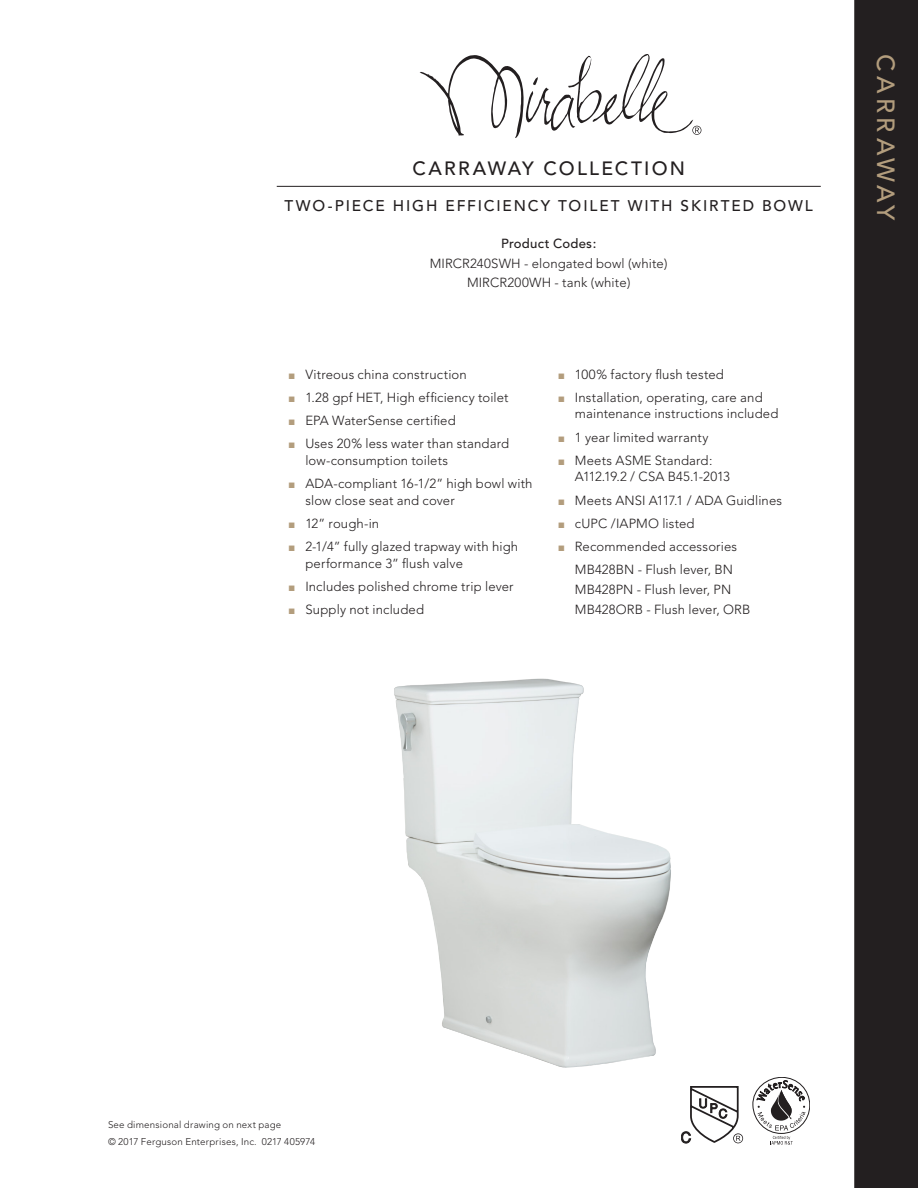
<style>
.page{position:relative;width:918px;height:1188px;background:#fff}
.page>*{position:absolute;margin:0;border:0;box-sizing:border-box;transform-origin:0 0}
.Collection_Name__bar{font:500 24.75px "Avenir";letter-spacing:.175em;color:#b39d7d}
.Collection_Name{font:500 19.2px "Avenir";letter-spacing:.115em;color:#231f20}
.Item{font:500 15.3px "Avenir";letter-spacing:.12em;color:#231f20}
.Text{font:300 13.2px/16.5px "Avenir";letter-spacing:.01em;color:#231f20}
.Top_Specs{font:300 13.2px/19.5px "Avenir";letter-spacing:.01em;color:#231f20;text-align:center}
.Text-2{font:300 13.2px "Avenir";letter-spacing:-.01em;color:#231f20}
.t1{font:300 9.75px/16.5px "Avenir";letter-spacing:.02em;color:#231f20}
.s1{font-weight:500}
.s2{color:#b39d7d}
</style>
<div class="page">
<div style="left:854px;top:0;width:64px;height:1188px;background:#231f20"></div>
<svg style="left:420px;top:54px;width:281px;height:84px"></svg>
<hr style="left:277px;top:186px;width:544px;height:1px;background:#231f20">
<svg style="left:753px;top:1077px;width:57px;height:68px"></svg>
<img style="left:394px;top:678px;width:277px;height:390px">
<svg style="left:681px;top:1086px;width:62px;height:57px"></svg>
<p class="Collection_Name" style="left:412px;top:157px;width:274px">CARRAWAY COLLECTION</p>
<p class="Item" style="left:285px;top:197px;width:530px">TWO-PIECE HIGH EFFICIENCY TOILET WITH SKIRTED BOWL</p>
<p class="Top_Specs" style="left:430px;top:234px;width:239px"><span class="s1">Product Codes:<br></span>MIRCR240SWH - elongated bowl (white)</p>
<p class="Top_Specs" style="left:467px;top:273px;width:165px">MIRCR200WH - tank (white)</p>
<p class="Text" style="left:289px;top:366px;width:179px"><span class="s2">■</span> Vitreous china construction</p>
<p class="Text" style="left:289px;top:389px;width:221px"><span class="s2">■</span> 1.28 gpf HET, High efficiency toilet</p>
<p class="Text" style="left:289px;top:412px;width:168px"><span class="s2">■</span> EPA WaterSense certified</p>
<p class="Text" style="left:305px;top:436px;width:205px;text-indent:-16px"><span class="s2">■</span> Uses 20% less water than standard low-consumption toilets</p>
<p class="Text" style="left:305px;top:475px;width:229px;text-indent:-16px"><span class="s2">■</span> ADA-compliant 16-1/2” high bowl with slow close seat and cover</p>
<p class="Text" style="left:289px;top:515px;width:92px"><span class="s2">■</span> 12” rough-in</p>
<p class="Text" style="left:305px;top:538px;width:214px;text-indent:-16px"><span class="s2">■</span> 2-1/4” fully glazed trapway with high performance 3” flush valve</p>
<p class="Text" style="left:289px;top:578px;width:226px"><span class="s2">■</span> Includes polished chrome trip lever</p>
<p class="Text" style="left:289px;top:601px;width:137px"><span class="s2">■</span> Supply not included</p>
<p class="Text" style="left:558px;top:366px;width:167px"><span class="s2">■</span> 100% factory flush tested</p>
<p class="Text" style="left:575px;top:389px;width:205px;text-indent:-16px"><span class="s2">■</span> Installation, operating, care and maintenance instructions included</p>
<p class="Text" style="left:558px;top:429px;width:152px"><span class="s2">■</span> 1 year limited warranty</p>
<p class="Text" style="left:558px;top:452px;width:156px"><span class="s2">■</span> Meets ASME Standard:</p>
<p class="Text-2" style="left:575px;top:469px;width:157px">A112.19.2 / CSA B45.1-2013</p>
<p class="Text" style="left:558px;top:492px;width:225px"><span class="s2">■</span> Meets ANSI A117.1 / ADA Guidlines</p>
<p class="Text" style="left:558px;top:515px;width:138px"><span class="s2">■</span> cUPC /IAPMO listed</p>
<p class="Text" style="left:558px;top:538px;width:180px"><span class="s2">■</span> Recommended accessories</p>
<p class="Text" style="left:575px;top:562px;width:160px">MB428BN - Flush lever, BN</p>
<p class="Text" style="left:575px;top:581px;width:158px">MB428PN - Flush lever, PN</p>
<p class="Text" style="left:575px;top:601px;width:177px">MB428ORB - Flush lever, ORB</p>
<p class="Collection_Name__bar" style="left:900px;top:54px;width:168px;rotate:90deg">CARRAWAY</p>
<p class="t1" style="left:108px;top:1117px;width:209px">See dimensional drawing on next page<br>© 2017 Ferguson Enterprises, Inc. 0217 405974</p>
</div>
